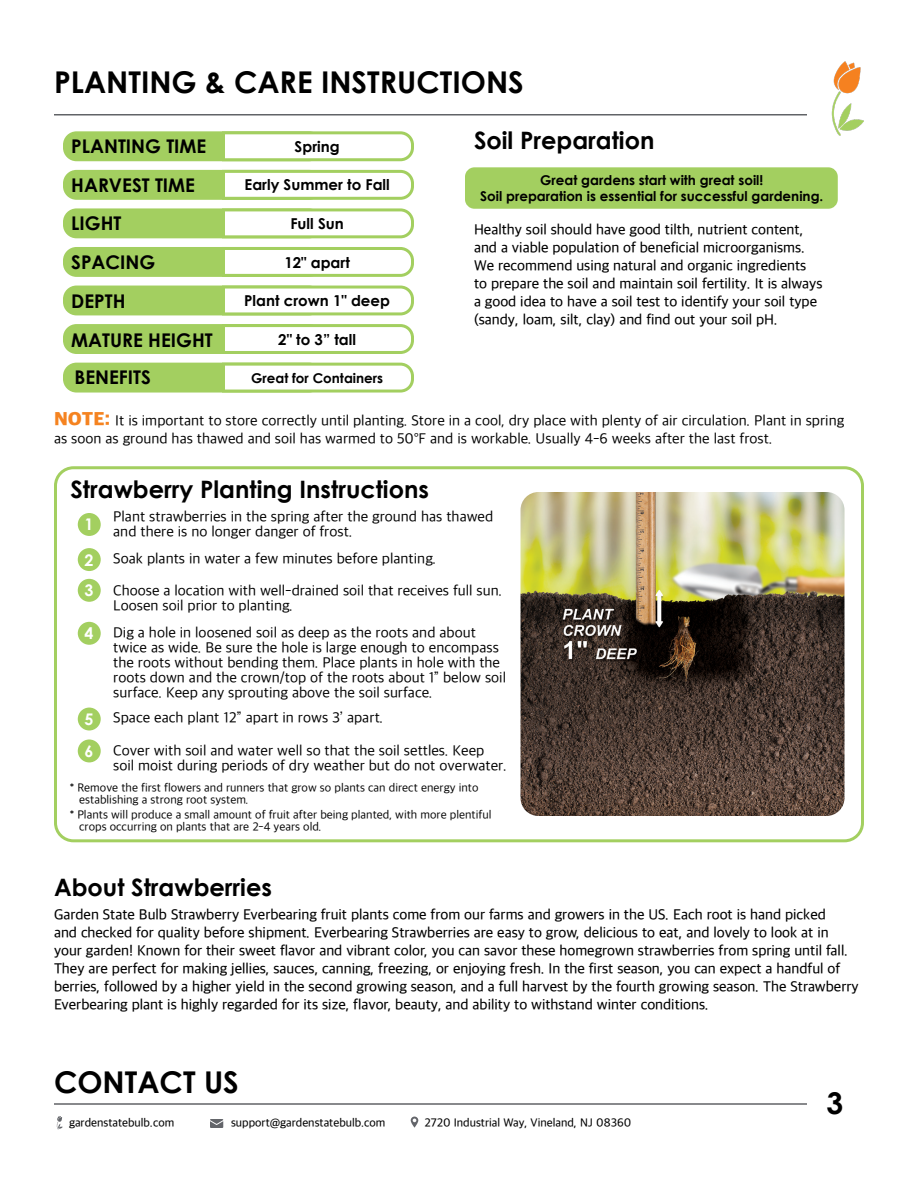
<style>
.page{position:relative;width:918px;height:1188px;background:#fff}
.page>*{position:absolute;margin:0;border:0;box-sizing:border-box;transform-origin:0 0}
.t1{font:700 30px "Century Gothic";color:#000}
.t2{font:700 24px "Century Gothic";color:#000}
.t3{font:700 18.9px/36.9px "Century Gothic";color:#000}
.t4{font:700 16.05px "Century Gothic";color:#fff}
.t5{font:500 15px/18px "Apple SD Gothic Neo";color:#000}
.t6{font:15px/15px "Apple SD Gothic Neo";color:#000}
.t7{font:700 15px "Century Gothic";color:#000}
.t8{font:700 13.5px/16.2px "Century Gothic";color:#000;text-align:center}
.t9{font:12px "Apple SD Gothic Neo";color:#000}
.t10{font:500 12px "Apple SD Gothic Neo";color:#000}
.s1{font-weight:800;font-size:19.5px;color:#f58320}
</style>
<div class="page">
<hr style="left:54px;top:114px;width:753px;height:2px;background:#616367">
<div style="left:63px;top:131px;width:259px;height:30px;background:#a3cf60;border-radius:13px"></div>
<div style="left:54px;top:466px;width:810px;height:376px;border:3px solid #a3cf60;border-radius:18px"></div>
<div style="left:465px;top:167px;width:373px;height:42px;background:#a3cf60;border-radius:9px"></div>
<div style="left:63px;top:208px;width:259px;height:30px;background:#a3cf60;border-radius:13px"></div>
<div style="left:63px;top:286px;width:259px;height:29px;background:#a3cf60;border-radius:13px"></div>
<div style="left:63px;top:170px;width:259px;height:30px;background:#a3cf60;border-radius:13px"></div>
<div style="left:63px;top:247px;width:259px;height:30px;background:#a3cf60;border-radius:13px"></div>
<div style="left:63px;top:324px;width:259px;height:30px;background:#a3cf60;border-radius:13px"></div>
<div style="left:63px;top:363px;width:259px;height:30px;background:#a3cf60;border-radius:13px"></div>
<svg style="left:220px;top:131px;width:194px;height:69px"></svg>
<svg style="left:220px;top:208px;width:194px;height:69px"></svg>
<svg style="left:220px;top:285px;width:194px;height:31px"></svg>
<svg style="left:220px;top:324px;width:194px;height:30px"></svg>
<svg style="left:220px;top:362px;width:194px;height:31px"></svg>
<img style="left:831px;top:61px;width:33px;height:75px">
<div style="left:78px;top:513px;width:23px;height:23px;background:#a3cf60;border-radius:50%"></div>
<hr style="left:54px;top:1103px;width:753px;height:2px;background:#616367">
<svg style="left:56px;top:1116px;width:7px;height:14px"></svg>
<svg style="left:210px;top:1119px;width:13px;height:9px"></svg>
<svg style="left:411px;top:1117px;width:7px;height:11px"></svg>
<div style="left:78px;top:548px;width:23px;height:23px;background:#a3cf60;border-radius:50%"></div>
<div style="left:78px;top:579px;width:23px;height:23px;background:#a3cf60;border-radius:50%"></div>
<div style="left:78px;top:622px;width:23px;height:23px;background:#a3cf60;border-radius:50%"></div>
<div style="left:78px;top:708px;width:23px;height:22px;background:#a3cf60;border-radius:50%"></div>
<div style="left:78px;top:739px;width:23px;height:23px;background:#a3cf60;border-radius:50%"></div>
<img style="left:520px;top:492px;width:324px;height:324px">
<h1 class="t1" style="left:54px;top:59px;width:471px">PLANTING &amp; CARE INSTRUCTIONS</h1>
<p class="t3" style="left:71px;top:127px;width:137px">PLANTING TIME</p>
<p class="t7" style="left:295px;top:135px;width:46px">Spring</p>
<h2 class="t2" style="left:474px;top:122px;width:182px">Soil Preparation</h2>
<p class="t3" style="left:71px;top:166px;width:125px">HARVEST TIME</p>
<p class="t7" style="left:245px;top:174px;width:147px">Early Summer to Fall</p>
<p class="t8" style="left:480px;top:171px;width:345px">Great gardens start with great soil!<br>Soil preparation is essential for successful gardening.</p>
<p class="t3" style="left:71px;top:204px;width:52px">LIGHT</p>
<p class="t3" style="left:71px;top:243px;width:86px">SPACING</p>
<p class="t3" style="left:71px;top:281px;width:56px">DEPTH</p>
<p class="t7" style="left:290px;top:212px;width:55px">Full Sun</p>
<p class="t7" style="left:284px;top:251px;width:67px">12" apart</p>
<p class="t7" style="left:244px;top:289px;width:147px">Plant crown 1" deep</p>
<p class="t5" style="left:474px;top:222px;width:350px">Healthy soil should have good tilth, nutrient content, and a viable population of beneficial microorganisms.<br>We recommend using natural and organic ingredients to prepare the soil and maintain soil fertility. It is always a good idea to have a soil test to identify your soil type (sandy, loam, silt, clay) and find out your soil pH.</p>
<p class="t3" style="left:71px;top:321px;width:143px">MATURE HEIGHT<br>BENEFITS</p>
<p class="t7" style="left:278px;top:328px;width:79px">2" to 3” tall</p>
<p class="t8" style="left:251px;top:369px;width:134px">Great for Containers</p>
<p class="t6" style="left:54px;top:412px;width:792px;line-height:18px"><span class="s1">NOTE:</span> It is important to store correctly until planting. Store in a cool, dry place with plenty of air circulation. Plant in spring as soon as ground has thawed and soil has warmed to 50°F and is workable. Usually 4-6 weeks after the last frost.</p>
<p class="t2" style="left:70px;top:471px;width:360px">Strawberry Planting Instructions</p>
<p class="t6" style="left:113px;top:510px;width:382px">Plant strawberries in the spring after the ground has thawed and there is no longer danger of frost.</p>
<p class="t6" style="left:113px;top:552px;width:325px">Soak plants in water a few minutes before planting.</p>
<p class="t6" style="left:113px;top:584px;width:390px">Choose a location with well-drained soil that receives full sun.<br>Loosen soil prior to planting.</p>
<p class="t6" style="left:113px;top:626px;width:394px">Dig a hole in loosened soil as deep as the roots and about twice as wide. Be sure the hole is large enough to encompass the roots without bending them. Place plants in hole with the roots down and the crown/top of the roots about 1” below soil surface. Keep any sprouting above the soil surface.</p>
<p class="t6" style="left:113px;top:711px;width:272px">Space each plant 12” apart in rows 3’ apart.</p>
<p class="t6" style="left:113px;top:744px;width:395px">Cover with soil and water well so that the soil settles. Keep soil moist during periods of dry weather but do not overwater.</p>
<p class="t9" style="left:70px;top:781px;width:410px">* Remove the first flowers and runners that grow so plants can direct energy into</p>
<p class="t9" style="left:79px;top:793px;width:171px">establishing a strong root system.</p>
<p class="t9" style="left:70px;top:808px;width:423px">* Plants will produce a small amount of fruit after being planted, with more plentiful</p>
<p class="t9" style="left:79px;top:820px;width:244px">crops occurring on plants that are 2-4 years old.</p>
<p class="t4" style="left:85px;top:512px;width:10px">1</p>
<p class="t4" style="left:85px;top:548px;width:10px">2</p>
<p class="t4" style="left:85px;top:578px;width:10px">3</p>
<p class="t4" style="left:85px;top:621px;width:10px">4</p>
<p class="t4" style="left:85px;top:707px;width:10px">5</p>
<p class="t4" style="left:85px;top:739px;width:10px">6</p>
<p class="t2" style="left:54px;top:869px;width:219px">About Strawberries</p>
<p class="t5" style="left:54px;top:907px;width:806px">Garden State Bulb Strawberry Everbearing fruit plants come from our farms and growers in the US. Each root is hand picked<br>and checked for quality before shipment. Everbearing Strawberries are easy to grow, delicious to eat, and lovely to look at in your garden! Known for their sweet flavor and vibrant color, you can savor these homegrown strawberries from spring until fall.<br>They are perfect for making jellies, sauces, canning, freezing, or enjoying fresh. In the first season, you can expect a handful of berries, followed by a higher yield in the second growing season, and a full harvest by the fourth growing season. The Strawberry Everbearing plant is highly regarded for its size, flavor, beauty, and ability to withstand winter conditions.</p>
<h1 class="t1" style="left:54px;top:1060px;width:186px">CONTACT US</h1>
<p class="t10" style="left:69px;top:1116px;width:107px">gardenstatebulb.com</p>
<p class="t10" style="left:231px;top:1116px;width:156px">support@gardenstatebulb.com</p>
<p class="t10" style="left:425px;top:1116px;width:208px">2720 Industrial Way, Vineland, NJ 08360</p>
<h1 class="t1" style="left:826px;top:1080px;width:18px">3</h1>
</div>
